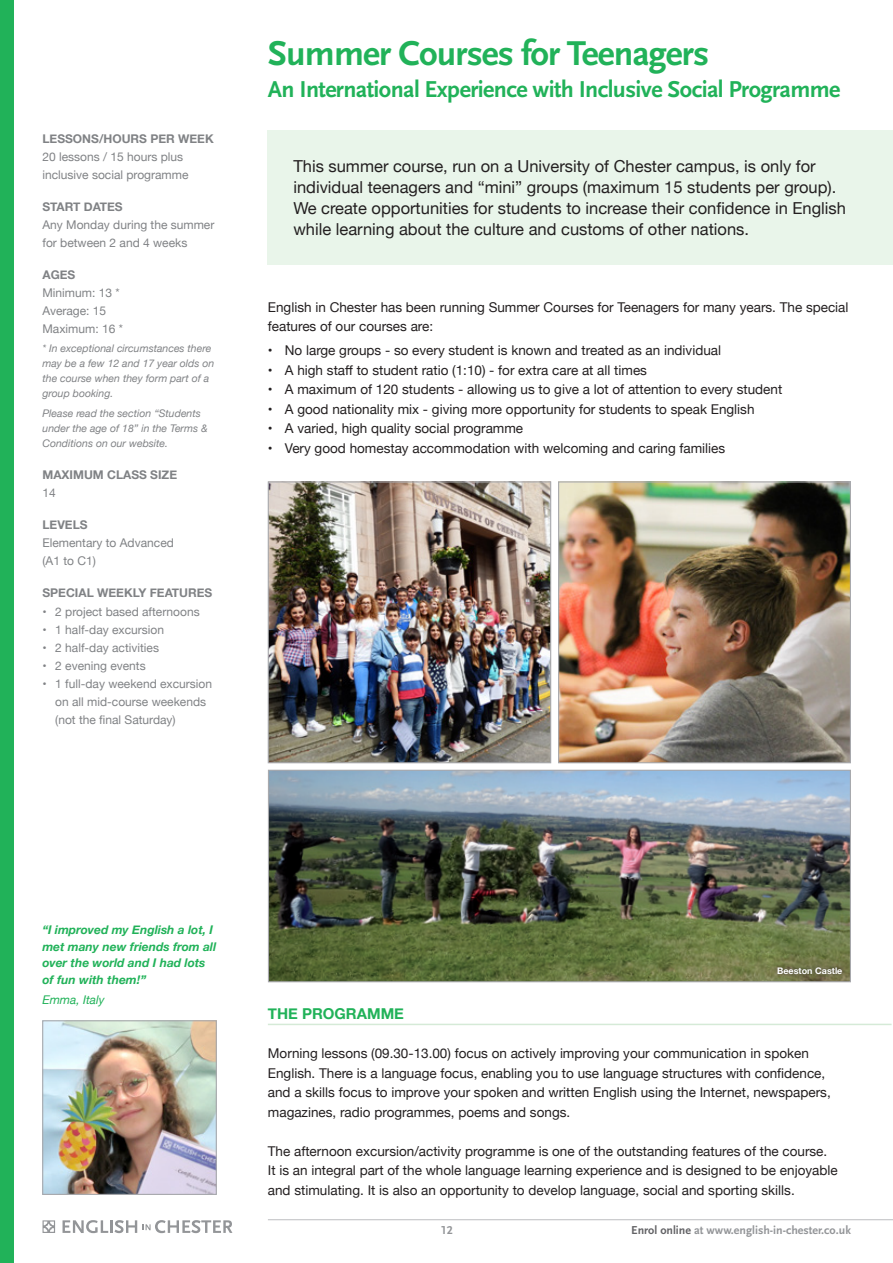
<style>
.page{position:relative;width:893px;height:1263px;background:#fff}
.page>*{position:absolute;margin:0;border:0;box-sizing:border-box;transform-origin:0 0}
.t1{font:700 36px "Scala Sans Pro";letter-spacing:-.025em;color:#21b259}
.t2{font:700 24px "Scala Sans Pro";letter-spacing:-.025em;color:#21b259}
.t3{font:16.5px/21px "Helvetica Neue";color:#231f20}
.Heading_Pink{font:700 15px "Helvetica Neue";color:#21b259}
.t4{font:13.5px/19.5px "Helvetica Neue";color:#231f20}
.t5{font:12px/18px "Helvetica Neue";color:#808285}
.t6{font:italic 700 12px/16.5px "Helvetica Neue";color:#21b259}
.t7{font:700 12px "Helvetica Neue";color:#808285}
.t8{font:700 12px "Scala Sans Pro";color:#939598}
.t9{font:italic 12px "Helvetica Neue";color:#21b259}
.t10{font:700 12px "Scala Sans Figures";color:#939598}
.Side_column_footnote{font:italic 10.5px/15px "Helvetica Neue";color:#808285}
.t11{font:700 9px "Helvetica Neue";color:#fff}
.s1{font-weight:700}
.s2{color:#636366}
</style>
<div class="page">
<hr style="left:268px;top:1219px;width:625px;height:1px;background:#bcbdc0">
<svg style="left:43px;top:1220px;width:12px;height:13px"></svg>
<svg style="left:63px;top:1220px;width:169px;height:13px"></svg>
<div style="left:268px;top:131px;width:625px;height:134px;background:#e9f5ea"></div>
<hr style="left:268px;top:1024px;width:623px;height:1px;background:#d5ead7">
<div style="left:0;top:0;width:13px;height:1263px;background:#21b259"></div>
<img style="left:44px;top:1022px;width:171px;height:171px">
<div style="left:42px;top:1020px;width:175px;height:175px;border:1px solid #a8a9ad"></div>
<img style="left:270px;top:483px;width:279px;height:278px">
<div style="left:268px;top:481px;width:283px;height:282px;border:1px solid #a8a9ad"></div>
<img style="left:270px;top:772px;width:579px;height:208px">
<div style="left:268px;top:770px;width:583px;height:212px;border:1px solid #a8a9ad"></div>
<img style="left:560px;top:483px;width:289px;height:278px">
<div style="left:558px;top:481px;width:293px;height:282px;border:1px solid #a8a9ad"></div>
<div style="left:773px;top:963px;width:74px;height:15px;background:#231f20;opacity:.75"></div>
<p class="t7" style="left:43px;top:129px;width:173px">LESSONS/HOURS PER WEEK</p>
<p class="t5" style="left:43px;top:148px;width:148px">20 lessons / 15 hours plus inclusive social programme</p>
<p class="t7" style="left:43px;top:197px;width:82px">START DATES</p>
<p class="t5" style="left:43px;top:216px;width:173px">Any Monday during the summer for between 2 and 4 weeks</p>
<p class="t5" style="left:43px;top:267px;width:82px"><span class="s1">AGES<br></span>Minimum: 13 *<br>Average: 15<br>Maximum: 16 *</p>
<p class="Side_column_footnote" style="left:43px;top:342px;width:173px">* In exceptional circumstances there may be a few 12 and 17 year olds on the course when they form part of a group booking.</p>
<p class="Side_column_footnote" style="left:43px;top:406px;width:167px">Please read the section “Students under the age of 18” in the Terms &amp;<br>Conditions on our website.</p>
<p class="t7" style="left:43px;top:465px;width:136px">MAXIMUM CLASS SIZE</p>
<p class="t5" style="left:43px;top:484px;width:15px">14</p>
<p class="t7" style="left:43px;top:515px;width:47px">LEVELS</p>
<p class="t5" style="left:43px;top:535px;width:133px">Elementary to Advanced (A1 to C1)</p>
<p class="t7" style="left:43px;top:584px;width:171px">SPECIAL WEEKLY FEATURES</p>
<p class="t5" style="left:43px;top:603px;width:159px">• 2 project based afternoons</p>
<p class="t5" style="left:43px;top:621px;width:123px">• 1 half-day excursion</p>
<p class="t5" style="left:43px;top:639px;width:118px">• 2 half-day activities</p>
<p class="t5" style="left:43px;top:657px;width:105px">• 2 evening events</p>
<p class="t5" style="left:55px;top:675px;width:158px;text-indent:-13px">• 1 full-day weekend excursion on all mid-course weekends (not the final Saturday)</p>
<p class="t1" style="left:268px;top:33px;width:443px">Summer Courses for Teenagers</p>
<p class="t2" style="left:268px;top:75px;width:574px">An International Experience with Inclusive Social Programme</p>
<p class="t3" style="left:293px;top:157px;width:554px">This summer course, run on a University of Chester campus, is only for individual teenagers and “mini” groups (maximum 15 students per group).<br>We create opportunities for students to increase their confidence in English while learning about the culture and customs of other nations.</p>
<p class="t4" style="left:268px;top:298px;width:582px">English in Chester has been running Summer Courses for Teenagers for many years. The special features of our courses are:</p>
<p class="t4" style="left:268px;top:341px;width:455px">• No large groups - so every student is known and treated as an individual</p>
<p class="t4" style="left:268px;top:361px;width:381px">• A high staff to student ratio (1:10) - for extra care at all times</p>
<p class="t4" style="left:268px;top:380px;width:516px">• A maximum of 120 students - allowing us to give a lot of attention to every student</p>
<p class="t4" style="left:268px;top:400px;width:488px">• A good nationality mix - giving more opportunity for students to speak English</p>
<p class="t4" style="left:268px;top:419px;width:257px">• A varied, high quality social programme</p>
<p class="t4" style="left:268px;top:439px;width:459px">• Very good homestay accommodation with welcoming and caring families</p>
<p class="t6" style="left:42px;top:922px;width:175px">“I improved my English a lot, I met many new friends from all over the world and I had lots of fun with them!”</p>
<p class="t9" style="left:42px;top:991px;width:64px">Emma, Italy</p>
<p class="t11" style="left:777px;top:963px;width:67px">Beeston Castle</p>
<p class="Heading_Pink" style="left:268px;top:1002px;width:138px">THE PROGRAMME</p>
<p class="t4" style="left:268px;top:1045px;width:564px">Morning lessons (09.30-13.00) focus on actively improving your communication in spoken English. There is a language focus, enabling you to use language structures with confidence, and a skills focus to improve your spoken and written English using the Internet, newspapers, magazines, radio programmes, poems and songs.</p>
<p class="t4" style="left:268px;top:1142px;width:571px">The afternoon excursion/activity programme is one of the outstanding features of the course.<br>It is an integral part of the whole language learning experience and is designed to be enjoyable and stimulating. It is also an opportunity to develop language, social and sporting skills.</p>
<p class="t10" style="left:441px;top:1225px;width:13px">12</p>
<p class="t8" style="left:631px;top:1223px;width:221px"><span class="s2">Enrol online</span> at www.english-in-chester.co.uk</p>
</div>
